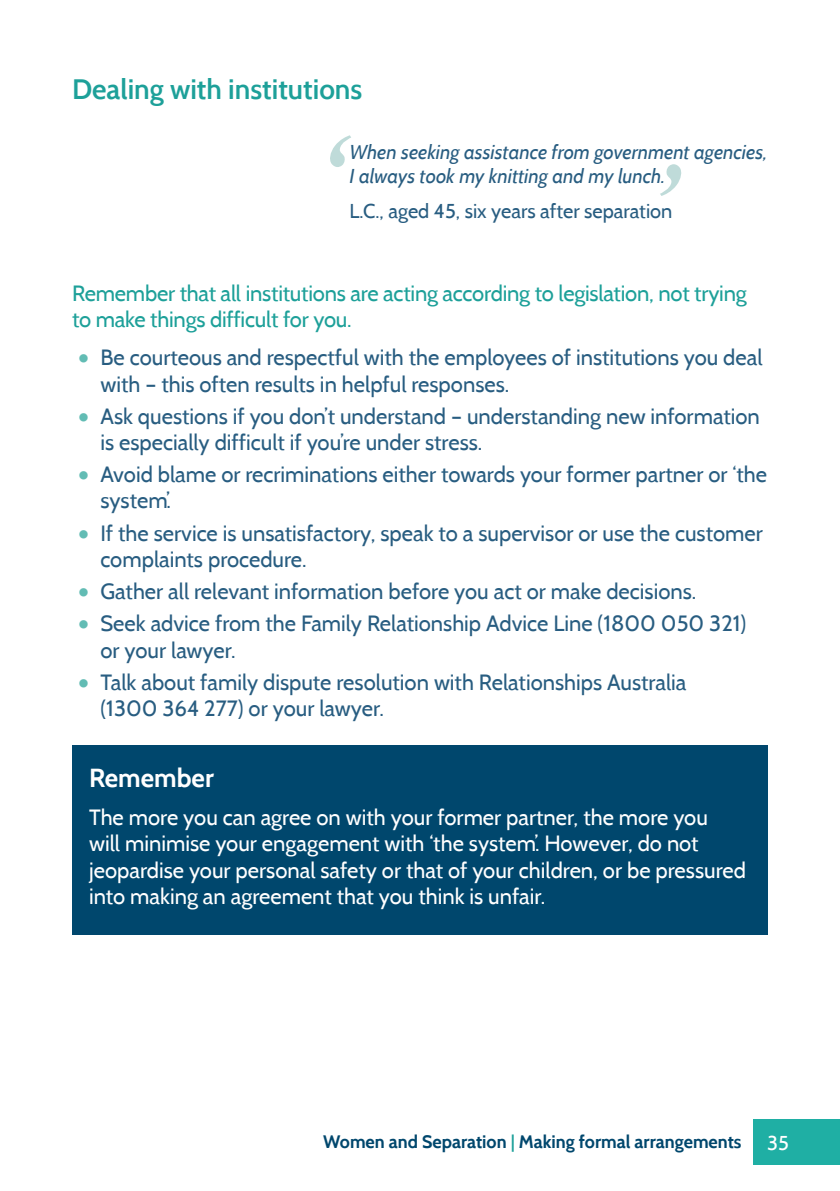
<style>
.page{position:relative;width:840px;height:1191px;background:#fff}
.page>*{position:absolute;margin:0;border:0;box-sizing:border-box;transform-origin:0 0}
.Heading_2_Teal{font:600 28px "Cabin";color:#1da099}
.White_heading{font:700 26px "Cabin";color:#fff}
.t1{font:22px/26.4px "Cabin";color:#285d81}
.text_white{font:22px/26.4px "Cabin";color:#fff}
.Highlight-intro{font:22px/26.4px "Cabin";letter-spacing:-.01em;color:#1da099}
.t2{font:italic 20px/24px "Cabin";color:#285d81}
.Quote_person{font:20px "Cabin";color:#285d81}
.t3{font:20px "Cabin";color:#fff}
.t4{font:700 18px "Cabin";color:#00476d}
.s1{font-size:38px;color:#62bcb4}
.s2{color:#1da099}
</style>
<div class="page">
<div style="left:753px;top:1119px;width:86px;height:45px;background:#1fafa4"></div>
<div style="left:72px;top:745px;width:695px;height:189px;background:#00476d"></div>
<svg style="left:330px;top:135px;width:21px;height:32px"></svg>
<svg style="left:660px;top:164px;width:20px;height:32px"></svg>
<p class="Heading_2_Teal" style="left:72px;top:72px;width:291px">Dealing with institutions</p>
<p class="t2" style="left:349px;top:140px;width:419px">When seeking assistance from government agencies,<br>I always took my knitting and my lunch.</p>
<p class="Quote_person" style="left:349px;top:199px;width:324px">L.C., aged 45, six years after separation</p>
<p class="Highlight-intro" style="left:72px;top:280px;width:675px">Remember that all institutions are acting according to legislation, not trying to make things difficult for you.</p>
<p class="t1" style="left:100px;top:344px;width:663px;text-indent:-23px"><span class="s1">•</span> Be courteous and respectful with the employees of institutions you deal with – this often results in helpful responses.</p>
<p class="t1" style="left:100px;top:402px;width:660px;text-indent:-23px"><span class="s1">•</span> Ask questions if you don’t understand – understanding new information is especially difficult if you’re under stress.</p>
<p class="t1" style="left:100px;top:461px;width:667px;text-indent:-23px"><span class="s1">•</span> Avoid blame or recriminations either towards your former partner or ‘the system’.</p>
<p class="t1" style="left:100px;top:519px;width:663px;text-indent:-23px"><span class="s1">•</span> If the service is unsatisfactory, speak to a supervisor or use the customer complaints procedure.</p>
<p class="t1" style="left:78px;top:578px;width:619px"><span class="s1">•</span> Gather all relevant information before you act or make decisions.</p>
<p class="t1" style="left:100px;top:610px;width:647px;text-indent:-23px"><span class="s1">•</span> Seek advice from the Family Relationship Advice Line (1800 050 321) or your lawyer.</p>
<p class="t1" style="left:100px;top:668px;width:587px;text-indent:-23px"><span class="s1">•</span> Talk about family dispute resolution with Relationships Australia (1300 364 277) or your lawyer.</p>
<p class="White_heading" style="left:89px;top:762px;width:126px">Remember</p>
<p class="text_white" style="left:89px;top:803px;width:658px">The more you can agree on with your former partner, the more you<br>will minimise your engagement with ‘the system’. However, do not jeopardise your personal safety or that of your children, or be pressured into making an agreement that you think is unfair.</p>
<p class="t4" style="left:323px;top:1130px;width:419px">Women and Separation <span class="s2">|</span> Making formal arrangements</p>
<p class="t3" style="left:766px;top:1130px;width:23px">35</p>
</div>
